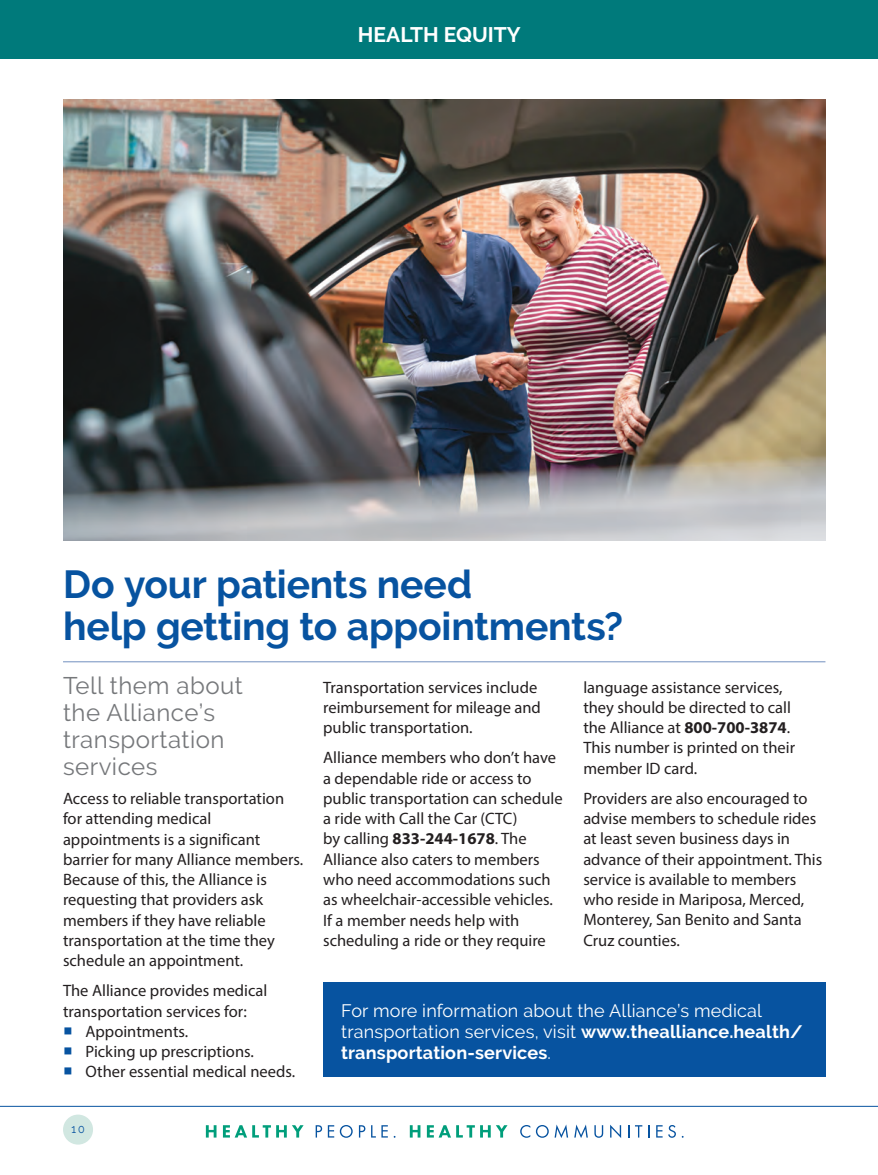
<style>
.page{position:relative;width:878px;height:1175px;background:#fff}
.page>*{position:absolute;margin:0;border:0;box-sizing:border-box;transform-origin:0 0}
.t1{font:700 39px/42px "Raleway";letter-spacing:-.005em;color:#0753a0}
.t2{font:24px/27px "Raleway";letter-spacing:.02em;color:#76787b}
.t3{font:700 21px "Raleway";color:#fff}
.t4{font:18px/21px "Raleway";letter-spacing:.01em;color:#fff}
.t5{font:16.5px/20.2px "Myriad Pro";color:#231f20}
.t6{font:12px "Raleway";color:#0753a0;scale:.9 1}
.s1{font-family:"Minion Pro";font-weight:500;font-size:24px;color:#0753a0}
.s2{font-weight:700}
</style>
<div class="page">
<div style="left:63px;top:1114px;width:30px;height:30px;background:#d1e7e1;border-radius:50%"></div>
<hr style="left:0;top:1106px;width:878px;height:1px;background:#0753a0">
<svg style="left:206px;top:1125px;width:10px;height:12px"></svg>
<svg style="left:223px;top:1125px;width:80px;height:12px"></svg>
<svg style="left:315px;top:1125px;width:7px;height:12px"></svg>
<svg style="left:328px;top:1125px;width:6px;height:12px"></svg>
<svg style="left:340px;top:1125px;width:12px;height:12px"></svg>
<svg style="left:359px;top:1125px;width:6px;height:12px"></svg>
<svg style="left:371px;top:1125px;width:24px;height:12px"></svg>
<svg style="left:410px;top:1125px;width:10px;height:12px"></svg>
<svg style="left:427px;top:1125px;width:63px;height:12px"></svg>
<svg style="left:496px;top:1125px;width:11px;height:12px"></svg>
<svg style="left:520px;top:1125px;width:10px;height:12px"></svg>
<svg style="left:536px;top:1125px;width:12px;height:12px"></svg>
<svg style="left:554px;top:1124px;width:14px;height:14px"></svg>
<svg style="left:574px;top:1124px;width:14px;height:14px"></svg>
<svg style="left:594px;top:1125px;width:9px;height:12px"></svg>
<svg style="left:610px;top:1124px;width:11px;height:14px"></svg>
<svg style="left:628px;top:1125px;width:1px;height:12px"></svg>
<svg style="left:635px;top:1125px;width:7px;height:12px"></svg>
<svg style="left:648px;top:1125px;width:1px;height:12px"></svg>
<svg style="left:656px;top:1125px;width:6px;height:12px"></svg>
<svg style="left:668px;top:1125px;width:15px;height:12px"></svg>
<div style="left:0;top:0;width:878px;height:59px;background:#007a7b"></div>
<hr style="left:63px;top:661px;width:762px;height:1px;background:#7190bf">
<img style="left:63px;top:99px;width:762px;height:441px">
<div style="left:323px;top:981px;width:502px;height:95px;background:#0753a0"></div>
<p class="t3" style="left:358px;top:23px;width:164px">HEALTH EQUITY</p>
<h2 class="t1" style="left:63px;top:563px;width:561px">Do your patients need<br>help getting to appointments?</h2>
<h3 class="t2" style="left:63px;top:671px;width:181px">Tell them about the Alliance’s transportation services</h3>
<p class="t5" style="left:63px;top:788px;width:242px">Access to reliable transportation for attending medical appointments is a significant barrier for many Alliance members.<br>Because of this, the Alliance is requesting that providers ask members if they have reliable transportation at the time they schedule an appointment.</p>
<p class="t5" style="left:63px;top:980px;width:206px">The Alliance provides medical transportation services for:</p>
<p class="t5" style="left:63px;top:1021px;width:127px"><span class="s1">■</span> Appointments.</p>
<p class="t5" style="left:63px;top:1041px;width:192px"><span class="s1">■</span> Picking up prescriptions.</p>
<p class="t5" style="left:63px;top:1061px;width:233px"><span class="s1">■</span> Other essential medical needs.</p>
<p class="t5" style="left:583px;top:676px;width:213px">language assistance services, they should be directed to call the Alliance at <span class="s2">800-700-3874</span>.<br>This number is printed on their member ID card.</p>
<p class="t5" style="left:583px;top:788px;width:240px">Providers are also encouraged to advise members to schedule rides at least seven business days in advance of their appointment. This service is available to members who reside in Mariposa, Merced,<br>Monterey, San Benito and Santa<br>Cruz counties.</p>
<p class="t5" style="left:323px;top:676px;width:219px">Transportation services include reimbursement for mileage and public transportation.</p>
<p class="t5" style="left:323px;top:747px;width:241px">Alliance members who don’t have a dependable ride or access to public transportation can schedule a ride with Call the Car (CTC)<br>by calling <span class="s2">833-244-1678</span>. The<br>Alliance also caters to members who need accommodations such as wheelchair-accessible vehicles.<br>If a member needs help with scheduling a ride or they require</p>
<p class="t4" style="left:341px;top:999px;width:463px">For more information about the Alliance’s medical transportation services, visit <span class="s2">www.thealliance.health/ transportation-services</span>.</p>
<p class="t6" style="left:71px;top:1121px;width:16px">10</p>
</div>
